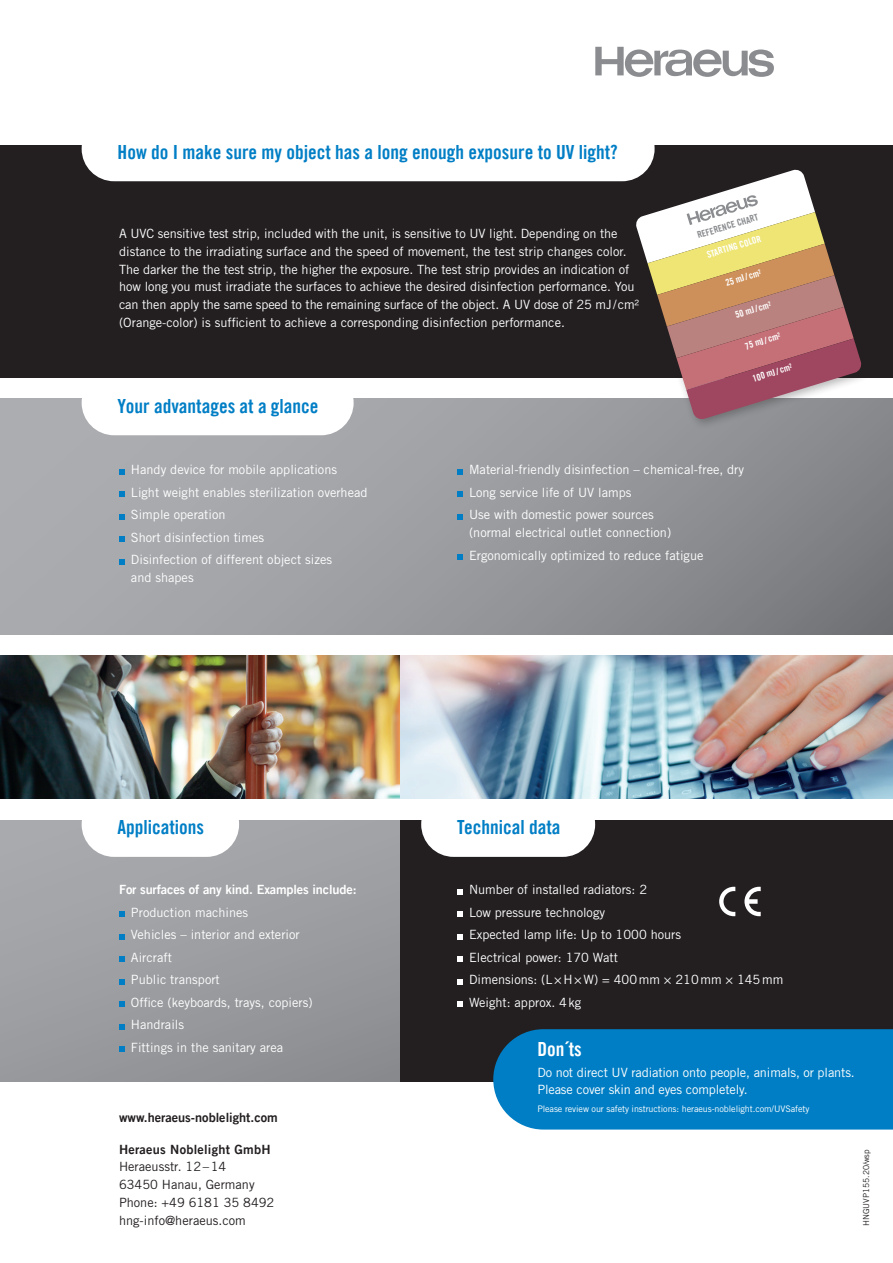
<style>
.page{position:relative;width:893px;height:1263px;background:#fff}
.page>*{position:absolute;margin:0;border:0;box-sizing:border-box;transform-origin:0 0}
.t1{font:19.5px "Trade Gothic LT Bold Cond Twenty";color:#007ec5}
.t2{font:19.5px "Trade Gothic LT Bold Cond Twenty";color:#fff}
.Body{font:12.75px/17.9px "Trade Gothic LT Std";color:#fff}
.Adresse_Adresse{font:12.75px "Trade Gothic LT Std";color:#231f20}
.t3{font:12.75px/22.5px "Trade Gothic LT Bold Two";letter-spacing:-.01em;color:#fff}
.Adresse_Adresse-2{font:12.75px "Trade Gothic LT Bold Two";color:#231f20}
.Adresse_Adresse-3{font:12.75px "Trade Gothic LT Bold Two";letter-spacing:.02em;color:#231f20}
.Body-2{font:9.3px "Trade Gothic LT Bold Cond Twenty";color:#fff}
.Body-3{font:9.3px "Trade Gothic LT Bold Cond Twenty";color:#8a8c8f}
.Body-4{font:9px "Trade Gothic LT Std";letter-spacing:-.01em;color:#fff}
.Adresse_Adresse-4{font:8.25px "Trade Gothic LT Std";color:#231f20}
.s1{font-family:"Trade Gothic LT Std"}
</style>
<div class="page">
<div style="left:0;top:820px;width:401px;height:262px;background:linear-gradient(to right,#a1a3a7,#95979a)"></div>
<div style="left:401px;top:820px;width:492px;height:262px;background:#231f20"></div>
<div style="left:82px;top:792px;width:157px;height:65px;background:#fff;border-radius:32px"></div>
<div style="left:421px;top:792px;width:174px;height:65px;background:#fff;border-radius:32px"></div>
<svg style="left:457px;top:889px;width:6px;height:5px"></svg>
<svg style="left:457px;top:911px;width:6px;height:6px"></svg>
<svg style="left:457px;top:934px;width:6px;height:5px"></svg>
<svg style="left:457px;top:956px;width:6px;height:6px"></svg>
<svg style="left:457px;top:979px;width:6px;height:5px"></svg>
<svg style="left:457px;top:1001px;width:6px;height:6px"></svg>
<svg style="left:719px;top:887px;width:16px;height:29px"></svg>
<svg style="left:744px;top:887px;width:17px;height:29px"></svg>
<svg style="left:119px;top:911px;width:6px;height:6px"></svg>
<svg style="left:119px;top:934px;width:6px;height:5px"></svg>
<svg style="left:119px;top:956px;width:6px;height:6px"></svg>
<svg style="left:119px;top:979px;width:6px;height:5px"></svg>
<svg style="left:119px;top:1001px;width:6px;height:6px"></svg>
<svg style="left:119px;top:1024px;width:6px;height:5px"></svg>
<svg style="left:119px;top:1046px;width:6px;height:6px"></svg>
<img style="left:0;top:655px;width:893px;height:144px">
<div style="left:0;top:399px;width:893px;height:235px;background:linear-gradient(to right,#b2b3b7,#808285)"></div>
<div style="left:82px;top:370px;width:272px;height:65px;background:#fff;border-radius:32px"></div>
<svg style="left:119px;top:469px;width:6px;height:5px"></svg>
<svg style="left:119px;top:491px;width:6px;height:6px"></svg>
<svg style="left:119px;top:514px;width:6px;height:5px"></svg>
<svg style="left:119px;top:536px;width:6px;height:6px"></svg>
<svg style="left:119px;top:559px;width:6px;height:5px"></svg>
<svg style="left:457px;top:469px;width:6px;height:5px"></svg>
<svg style="left:457px;top:491px;width:6px;height:6px"></svg>
<svg style="left:457px;top:514px;width:6px;height:5px"></svg>
<svg style="left:457px;top:554px;width:6px;height:6px"></svg>
<div style="left:0;top:145px;width:893px;height:232px;background:#231f20"></div>
<svg style="left:595px;top:47px;width:179px;height:30px"></svg>
<div style="left:82px;top:116px;width:573px;height:65px;background:#fff;border-radius:32px"></div>
<div style="left:631px;top:165px;width:242px;height:265px;background:#231f20;opacity:.32"></div>
<svg style="left:635px;top:169px;width:227px;height:251px"></svg>
<div style="left:493px;top:1029px;width:400px;height:100px;background:#007ec5"></div>
<p class="t1" style="left:118px;top:140px;width:502px">How do I make sure my object has a long enough exposure to UV light?</p>
<p class="Body" style="left:119px;top:224px;width:522px">A UVC sensitive test strip, included with the unit, is sensitive to UV light. Depending on the distance to the irradiating surface and the speed of movement, the test strip changes color.<br>The darker the the test strip, the higher the exposure. The test strip provides an indication of how long you must irradiate the surfaces to achieve the desired disinfection performance. You can then apply the same speed to the remaining surface of the object. A UV dose of 25 mJ/cm² (Orange-color) is sufficient to achieve a corresponding disinfection performance.</p>
<p class="t1" style="left:118px;top:394px;width:202px">Your advantages at a glance</p>
<p class="Body-3" style="left:696px;top:230px;width:65px;rotate:-17deg">REFERENCE CHART</p>
<p class="Body-2" style="left:705px;top:249px;width:58px;rotate:-17deg">STARTING COLOR</p>
<p class="Body-2" style="left:724px;top:278px;width:39px;rotate:-17deg">25 mJ/ cm<sup>2</sup></p>
<p class="Body-2" style="left:734px;top:310px;width:39px;rotate:-17deg">50 mJ/ cm<sup>2</sup></p>
<p class="Body-2" style="left:743px;top:341px;width:39px;rotate:-17deg">75 mJ/ cm<sup>2</sup></p>
<p class="Body-2" style="left:751px;top:373px;width:43px;rotate:-17deg">100 mJ/ cm<sup>2</sup></p>
<p class="Body" style="left:131px;top:461px;width:208px">Handy device for mobile applications</p>
<p class="Body" style="left:131px;top:483px;width:238px">Light weight enables sterilization overhead</p>
<p class="Body" style="left:131px;top:506px;width:96px">Simple operation</p>
<p class="Body" style="left:131px;top:528px;width:135px">Short disinfection times</p>
<p class="Body" style="left:131px;top:551px;width:203px">Disinfection of different object sizes and shapes</p>
<p class="Body" style="left:469px;top:458px;width:277px;line-height:22.5px">Material-friendly disinfection – chemical-free, dry<br>Long service life of UV lamps</p>
<p class="Body" style="left:469px;top:506px;width:204px">Use with domestic power sources (normal electrical outlet connection)</p>
<p class="Body" style="left:469px;top:546px;width:236px">Ergonomically optimized to reduce fatigue</p>
<p class="t1" style="left:118px;top:815px;width:88px">Applications</p>
<p class="t1" style="left:457px;top:815px;width:105px">Technical data</p>
<p class="t3" style="left:131px;top:878px;width:227px;text-indent:-12px">For surfaces of any kind. Examples include:<br><span class="s1">Production machines</span></p>
<p class="Body" style="left:131px;top:926px;width:170px">Vehicles – interior and exterior</p>
<p class="Body" style="left:131px;top:948px;width:43px">Aircraft</p>
<p class="Body" style="left:131px;top:971px;width:90px">Public transport</p>
<p class="Body" style="left:131px;top:993px;width:183px">Office (keyboards, trays, copiers)</p>
<p class="Body" style="left:131px;top:1016px;width:55px">Handrails</p>
<p class="Body" style="left:131px;top:1038px;width:154px">Fittings in the sanitary area</p>
<p class="Adresse_Adresse-2" style="left:119px;top:1110px;width:160px">www.heraeus-noblelight.com</p>
<p class="Adresse_Adresse-3" style="left:119px;top:1141px;width:153px">Heraeus Noblelight GmbH</p>
<p class="Adresse_Adresse" style="left:119px;top:1159px;width:109px">Heraeusstr. 12–14</p>
<p class="Adresse_Adresse" style="left:119px;top:1177px;width:137px">63450 Hanau, Germany</p>
<p class="Adresse_Adresse" style="left:119px;top:1195px;width:157px">Phone: +49 6181 35 8492</p>
<p class="Adresse_Adresse" style="left:119px;top:1213px;width:128px">hng-info@heraeus.com</p>
<p class="Body" style="left:469px;top:881px;width:180px">Number of installed radiators: 2</p>
<p class="Body" style="left:469px;top:903px;width:137px">Low pressure technology</p>
<p class="Body" style="left:469px;top:926px;width:214px">Expected lamp life: Up to 1000 hours</p>
<p class="Body" style="left:469px;top:948px;width:150px">Electrical power: 170 Watt</p>
<p class="Body" style="left:469px;top:971px;width:316px">Dimensions: (L×H×W) = 400mm × 210mm × 145mm</p>
<p class="Body" style="left:469px;top:993px;width:114px">Weight: approx. 4kg</p>
<p class="t2" style="left:537px;top:1037px;width:46px">Don´ts</p>
<p class="Body" style="left:537px;top:1063px;width:319px">Do not direct UV radiation onto people, animals, or plants.<br>Please cover skin and eyes completely.</p>
<p class="Body-4" style="left:537px;top:1103px;width:273px">Please review our safety instructions: heraeus-noblelight.com/UVSafety</p>
<p class="Adresse_Adresse-4" style="left:861px;top:1226px;width:78px;rotate:-90deg">HNGUVP155.20/wsp</p>
</div>
